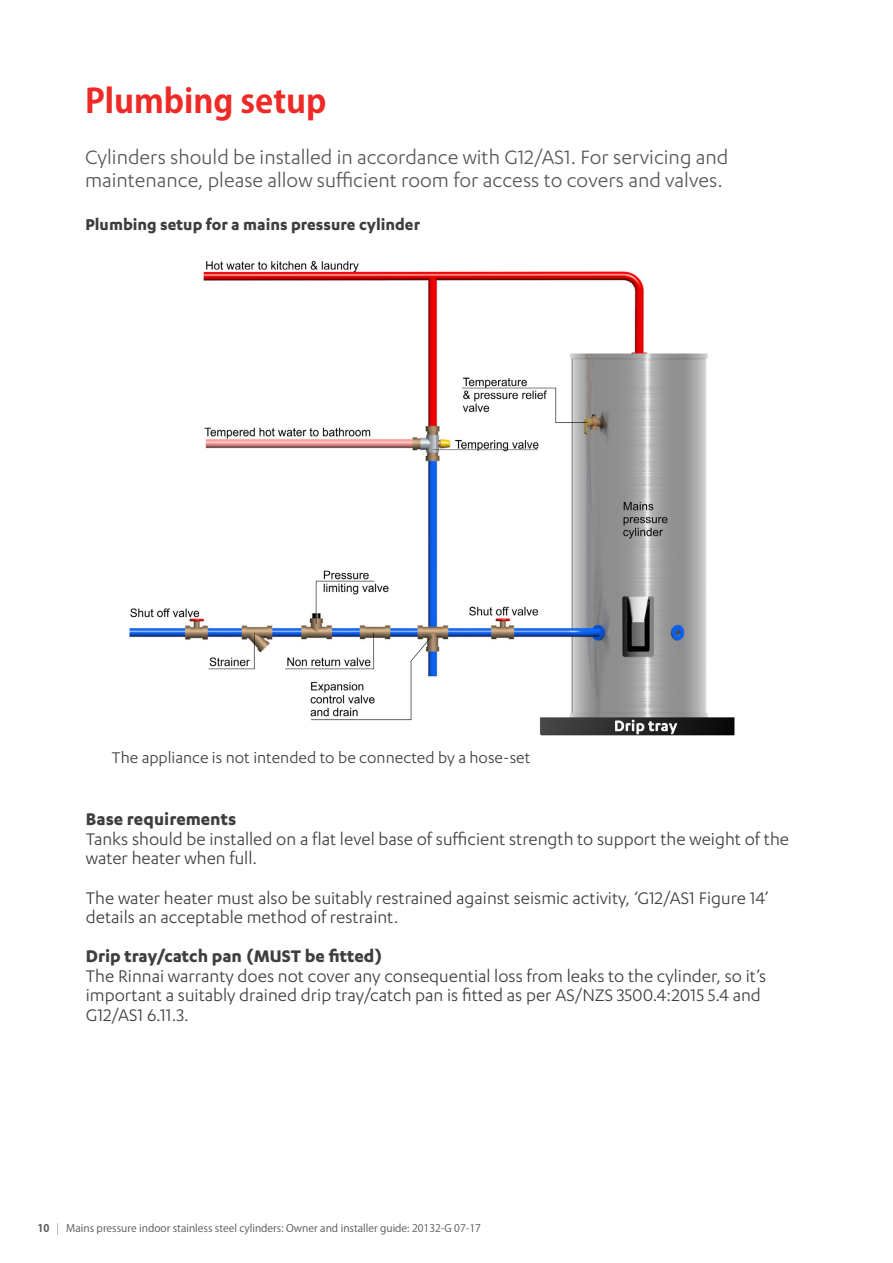
<style>
.page{position:relative;width:893px;height:1263px;background:#fff}
.page>*{position:absolute;margin:0;border:0;box-sizing:border-box;transform-origin:0 0}
._1__page_heading{font:700 33px "Koz Go Pr 6 N";color:#ee2926}
._2__page_intro{font:22.5px/22.5px "Karbon";color:#57585a}
.t1{font:19.5px/19.5px "Karbon";color:#3e3e3f}
.t2{font:700 19.5px "Karbon";color:#3e3e3f}
.t3{font:18px "Karbon";color:#3e3e3f}
.t4{font:700 18px "Karbon";color:#3e3e3f}
.t5{font:10.5px "Koz Go Pr 6 N";color:#57585a}
.s1{font-weight:700}
.s2{font-weight:200}
</style>
<div class="page">
<img style="left:129px;top:260px;width:606px;height:476px">
<p class="_1__page_heading" style="left:85px;top:82px;width:243px">Plumbing setup</p>
<p class="_2__page_intro" style="left:85px;top:145px;width:645px">Cylinders should be installed in accordance with G12/AS1. For servicing and maintenance, please allow sufficient room for access to covers and valves.</p>
<p class="t4" style="left:85px;top:214px;width:336px">Plumbing setup for a mains pressure cylinder</p>
<p class="t3" style="left:112px;top:747px;width:420px">The appliance is not intended to be connected by a hose-set</p>
<p class="t2" style="left:86px;top:808px;width:152px">Base requirements</p>
<p class="t1" style="left:86px;top:829px;width:705px">Tanks should be installed on a flat level base of sufficient strength to support the weight of the water heater when full.</p>
<p class="t1" style="left:86px;top:887px;width:684px">The water heater must also be suitably restrained against seismic activity, ‘G12/AS1 Figure 14’ details an acceptable method of restraint.</p>
<p class="t2" style="left:86px;top:945px;width:298px">Drip tray/catch pan (MUST be fitted)</p>
<p class="t1" style="left:86px;top:965px;width:682px">The Rinnai warranty does not cover any consequential loss from leaks to the cylinder, so it’s important a suitably drained drip tray/catch pan is fitted as per AS/NZS 3500.4:2015 5.4 and<br>G12/AS1 6.11.3.</p>
<p class="t5" style="left:37px;top:1222px;width:445px"><span class="s1">10</span> <span class="s2">|</span> Mains pressure indoor stainless steel cylinders: Owner and installer guide: 20132-G 07-17</p>
</div>
